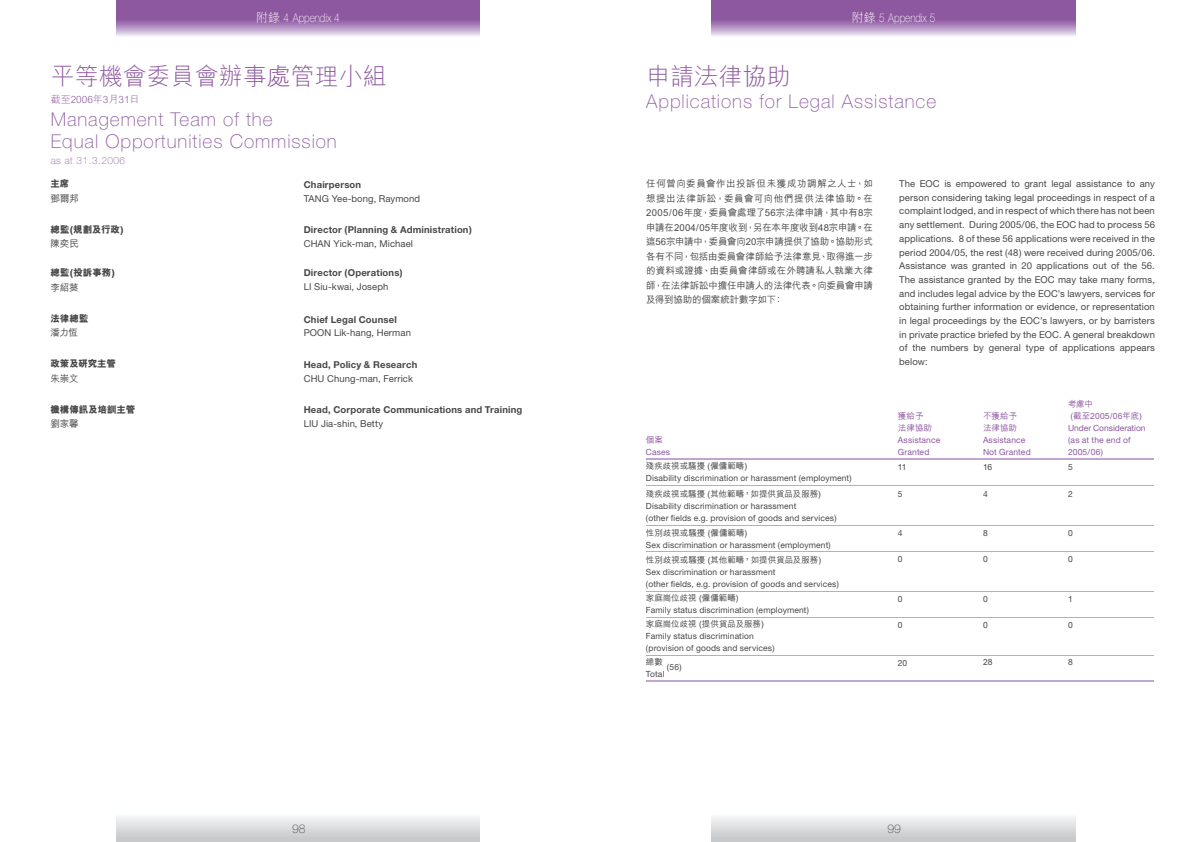
<style>
.page{position:relative;width:1191px;height:842px;background:#fff}
.page>*{position:absolute;margin:0;border:0;box-sizing:border-box;transform-origin:0 0}
.t1{font:300 24px "M Hei";color:#8d589f}
.t2{font:100 19px/22.8px "Helvetica Neue";letter-spacing:.05em;color:#8d589f}
.t3{font:100 12px "Helvetica Neue";color:#fff;scale:.83 1}
.t4{font:100 12px "Helvetica Neue";color:#474749}
.t5{font:100 10px "Helvetica Neue";letter-spacing:.05em;color:#8d589f}
.t6{font:300 10px "M Hei";color:#8d589f}
.t7{font:9.5px/13.7px "Helvetica Neue";letter-spacing:.01em;color:#474749;text-align:justify}
.t8{font:500 9.5px/14.5px "M Hei";letter-spacing:-.015em;color:#474749;text-align:justify}
.t9{font:700 9.5px "Helvetica Neue";letter-spacing:.015em;color:#474749}
.t10{font:800 9.5px "M Hei";letter-spacing:-.005em;color:#474749}
.t11{font:8.5px/12px "Helvetica Neue";letter-spacing:.015em;color:#474749}
.t12{font:500 8.5px "M Hei";letter-spacing:-.005em;color:#474749}
.t13{font:8.5px/12px "Helvetica Neue";letter-spacing:.015em;color:#8d589f}
.t14{font:8.5px/12px "Helvetica Neue";letter-spacing:-.005em;color:#8d589f}
.t15{font:500 8.5px/12px "M Hei";color:#8d589f}
.s1{font-family:"M Hei";font-weight:300}
.s2{font-size:10.5px}
</style>
<div class="page">
<svg style="left:711px;top:0;width:364px;height:36px;background:#a277b2"></svg>
<svg style="left:116px;top:0;width:364px;height:36px;background:#a277b2"></svg>
<div style="left:711px;top:808px;width:364px;height:34px;background:linear-gradient(to bottom,#fff,#c4c5c7)"></div>
<div style="left:116px;top:808px;width:364px;height:34px;background:linear-gradient(to bottom,#fff,#c4c5c7)"></div>
<hr style="left:646px;top:486px;width:252px;height:1px;background:#c0a5ce">
<hr style="left:898px;top:486px;width:85px;height:1px;background:#c0a5ce">
<hr style="left:983px;top:486px;width:85px;height:1px;background:#c0a5ce">
<hr style="left:1068px;top:486px;width:85px;height:1px;background:#c0a5ce">
<hr style="left:646px;top:525px;width:252px;height:1px;background:#c0a5ce">
<hr style="left:898px;top:525px;width:85px;height:1px;background:#c0a5ce">
<hr style="left:983px;top:525px;width:85px;height:1px;background:#c0a5ce">
<hr style="left:1068px;top:525px;width:85px;height:1px;background:#c0a5ce">
<hr style="left:646px;top:551px;width:252px;height:1px;background:#c0a5ce">
<hr style="left:898px;top:551px;width:85px;height:1px;background:#c0a5ce">
<hr style="left:983px;top:551px;width:85px;height:1px;background:#c0a5ce">
<hr style="left:1068px;top:551px;width:85px;height:1px;background:#c0a5ce">
<hr style="left:646px;top:591px;width:252px;height:1px;background:#c0a5ce">
<hr style="left:898px;top:591px;width:85px;height:1px;background:#c0a5ce">
<hr style="left:983px;top:591px;width:85px;height:1px;background:#c0a5ce">
<hr style="left:1068px;top:591px;width:85px;height:1px;background:#c0a5ce">
<hr style="left:646px;top:617px;width:252px;height:1px;background:#c0a5ce">
<hr style="left:898px;top:617px;width:85px;height:1px;background:#c0a5ce">
<hr style="left:983px;top:617px;width:85px;height:1px;background:#c0a5ce">
<hr style="left:1068px;top:617px;width:85px;height:1px;background:#c0a5ce">
<hr style="left:646px;top:655px;width:252px;height:1px;background:#c0a5ce">
<hr style="left:898px;top:655px;width:85px;height:1px;background:#c0a5ce">
<hr style="left:983px;top:655px;width:85px;height:1px;background:#c0a5ce">
<hr style="left:1068px;top:655px;width:85px;height:1px;background:#c0a5ce">
<hr style="left:646px;top:681px;width:252px;height:1px;background:#c0a5ce">
<hr style="left:898px;top:681px;width:85px;height:1px;background:#c0a5ce">
<hr style="left:983px;top:681px;width:85px;height:1px;background:#c0a5ce">
<hr style="left:1068px;top:681px;width:85px;height:1px;background:#c0a5ce">
<hr style="left:646px;top:459px;width:252px;height:1px;background:#c0a5ce">
<hr style="left:898px;top:459px;width:85px;height:1px;background:#c0a5ce">
<hr style="left:983px;top:459px;width:85px;height:1px;background:#c0a5ce">
<hr style="left:1068px;top:459px;width:85px;height:1px;background:#c0a5ce">
<p class="t3" style="left:256px;top:11px;width:102px"><span class="s1">附錄</span> 4 Appendix 4</p>
<p class="t3" style="left:851px;top:11px;width:102px"><span class="s1">附錄</span> 5 Appendix 5</p>
<h1 class="t1" style="left:51px;top:63px;width:337px">平等機會委員會辦事處管理小組</h1>
<p class="t6" style="left:51px;top:94px;width:90px">截至2006年3月31日</p>
<h2 class="t2" style="left:51px;top:107px;width:288px">Management Team of the<br>Equal Opportunities Commission</h2>
<p class="t5" style="left:51px;top:155px;width:76px">as at 31.3.2006</p>
<p class="t10" style="left:50px;top:179px;width:21px">主席</p>
<p class="t8" style="left:50px;top:191px;width:30px">鄧爾邦</p>
<p class="t10" style="left:50px;top:224px;width:75px">總監(規劃及行政)</p>
<p class="t8" style="left:50px;top:237px;width:30px">陳奕民</p>
<p class="t10" style="left:50px;top:268px;width:66px">總監(投訴事務)</p>
<p class="t8" style="left:50px;top:280px;width:30px">李紹葵</p>
<p class="t10" style="left:50px;top:313px;width:40px">法律總監</p>
<p class="t8" style="left:50px;top:326px;width:29px">潘力恆</p>
<p class="t10" style="left:50px;top:359px;width:67px">政策及研究主管</p>
<p class="t8" style="left:50px;top:371px;width:30px">朱崇文</p>
<p class="t10" style="left:50px;top:404px;width:86px">機構傳訊及培訓主管</p>
<p class="t8" style="left:50px;top:417px;width:30px">劉家馨</p>
<p class="t9" style="left:304px;top:179px;width:59px">Chairperson</p>
<p class="t7" style="left:304px;top:191px;width:118px">TANG Yee-bong, Raymond</p>
<p class="t9" style="left:304px;top:224px;width:170px">Director (Planning &amp; Administration)</p>
<p class="t7" style="left:304px;top:237px;width:111px">CHAN Yick-man, Michael</p>
<p class="t9" style="left:304px;top:267px;width:100px">Director (Operations)</p>
<p class="t7" style="left:304px;top:279px;width:86px">LI Siu-kwai, Joseph</p>
<p class="t9" style="left:304px;top:313px;width:95px">Chief Legal Counsel</p>
<p class="t7" style="left:304px;top:326px;width:109px">POON Lik-hang, Herman</p>
<p class="t9" style="left:304px;top:359px;width:115px">Head, Policy &amp; Research</p>
<p class="t7" style="left:304px;top:371px;width:111px">CHU Chung-man, Ferrick</p>
<p class="t9" style="left:304px;top:404px;width:220px">Head, Corporate Communications and Training</p>
<p class="t7" style="left:304px;top:417px;width:81px">LIU Jia-shin, Betty</p>
<h1 class="t1" style="left:646px;top:63px;width:145px">申請法律協助</h1>
<h2 class="t2" style="left:646px;top:89px;width:291px">Applications for Legal Assistance</h2>
<p class="t8" style="left:646px;top:177px;width:228px">任何曾向委員會作出投訴但未獲成功調解之人士，如想提出法律訴訟，委員會可向他們提供法律協助。在2005/06年度，委員會處理了56宗法律申請，其中有8宗申請在2004/05年度收到，另在本年度收到48宗申請。在這56宗申請中，委員會向20宗申請提供了協助。協助形式各有不同，包括由委員會律師給予法律意見、取得進一步的資料或證據、由委員會律師或在外聘請私人執業大律師，在法律訴訟中擔任申請人的法律代表。向委員會申請及得到協助的個案統計數字如下：</p>
<p class="t7" style="left:899px;top:177px;width:257px">The EOC is empowered to grant legal assistance to any person considering taking legal proceedings in respect of a complaint lodged, and in respect of which there has not been any settlement. During 2005/06, the EOC had to process 56 applications. 8 of these 56 applications were received in the period 2004/05, the rest (48) were received during 2005/06.<br>Assistance was granted in 20 applications out of the 56.<br>The assistance granted by the EOC may take many forms, and includes legal advice by the EOC’s lawyers, services for obtaining further information or evidence, or representation in legal proceedings by the EOC’s lawyers, or by barristers in private practice briefed by the EOC. A general breakdown of the numbers by general type of applications appears below:</p>
<p class="t15" style="left:646px;top:434px;width:18px">個案</p>
<p class="t13" style="left:646px;top:446px;width:26px">Cases</p>
<p class="t15" style="left:898px;top:410px;width:35px">獲給予法律協助</p>
<p class="t13" style="left:898px;top:434px;width:44px">Assistance<br>Granted</p>
<p class="t15" style="left:983px;top:410px;width:36px">不獲給予法律協助</p>
<p class="t13" style="left:983px;top:434px;width:49px">Assistance<br>Not Granted</p>
<p class="t15" style="left:1068px;top:398px;width:75px">考慮中<br>(截至2005/06年底)</p>
<p class="t14" style="left:1068px;top:422px;width:79px">Under Consideration (as at the end of<br>2005/06)</p>
<p class="t12" style="left:646px;top:462px;width:103px">殘疾歧視或騷擾 (僱傭範疇)</p>
<p class="t11" style="left:646px;top:472px;width:207px">Disability discrimination or harassment (employment)</p>
<p class="t11" style="left:898px;top:461px;width:10px">11</p>
<p class="t11" style="left:983px;top:461px;width:11px">16</p>
<p class="t11" style="left:1068px;top:461px;width:6px">5</p>
<p class="t12" style="left:646px;top:490px;width:177px">殘疾歧視或騷擾 (其他範疇<span class="s2">，</span>如提供貨品及服務)</p>
<p class="t11" style="left:646px;top:500px;width:192px">Disability discrimination or harassment<br>(other fields e.g. provision of goods and services)</p>
<p class="t11" style="left:898px;top:487px;width:6px">5</p>
<p class="t11" style="left:983px;top:487px;width:6px">4</p>
<p class="t11" style="left:1068px;top:487px;width:6px">2</p>
<p class="t12" style="left:646px;top:528px;width:103px">性別歧視或騷擾 (僱傭範疇)</p>
<p class="t11" style="left:646px;top:538px;width:186px">Sex discrimination or harassment (employment)</p>
<p class="t11" style="left:898px;top:527px;width:6px">4</p>
<p class="t11" style="left:983px;top:527px;width:6px">8</p>
<p class="t11" style="left:1068px;top:527px;width:6px">0</p>
<p class="t12" style="left:646px;top:555px;width:177px">性別歧視或騷擾 (其他範疇<span class="s2">，</span>如提供貨品及服務)</p>
<p class="t11" style="left:646px;top:566px;width:195px">Sex discrimination or harassment<br>(other fields, e.g. provision of goods and services)</p>
<p class="t11" style="left:898px;top:553px;width:6px">0</p>
<p class="t11" style="left:983px;top:553px;width:6px">0</p>
<p class="t11" style="left:1068px;top:553px;width:6px">0</p>
<p class="t12" style="left:646px;top:593px;width:94px">家庭崗位歧視 (僱傭範疇)</p>
<p class="t11" style="left:646px;top:604px;width:165px">Family status discrimination (employment)</p>
<p class="t11" style="left:898px;top:593px;width:6px">0</p>
<p class="t11" style="left:983px;top:593px;width:6px">0</p>
<p class="t11" style="left:1068px;top:593px;width:6px">1</p>
<p class="t12" style="left:646px;top:620px;width:119px">家庭崗位歧視 (提供貨品及服務)</p>
<p class="t11" style="left:646px;top:630px;width:130px">Family status discrimination (provision of goods and services)</p>
<p class="t11" style="left:898px;top:619px;width:6px">0</p>
<p class="t11" style="left:983px;top:619px;width:6px">0</p>
<p class="t11" style="left:1068px;top:619px;width:6px">0</p>
<p class="t12" style="left:646px;top:658px;width:18px">總數</p>
<p class="t11" style="left:646px;top:668px;width:20px">Total</p>
<p class="t11" style="left:667px;top:661px;width:16px">(56)</p>
<p class="t11" style="left:898px;top:657px;width:11px">20</p>
<p class="t12" style="left:983px;top:658px;width:11px">28</p>
<p class="t12" style="left:1068px;top:658px;width:6px">8</p>
<p class="t4" style="left:292px;top:822px;width:15px">98</p>
<p class="t4" style="left:887px;top:822px;width:15px">99</p>
</div>
